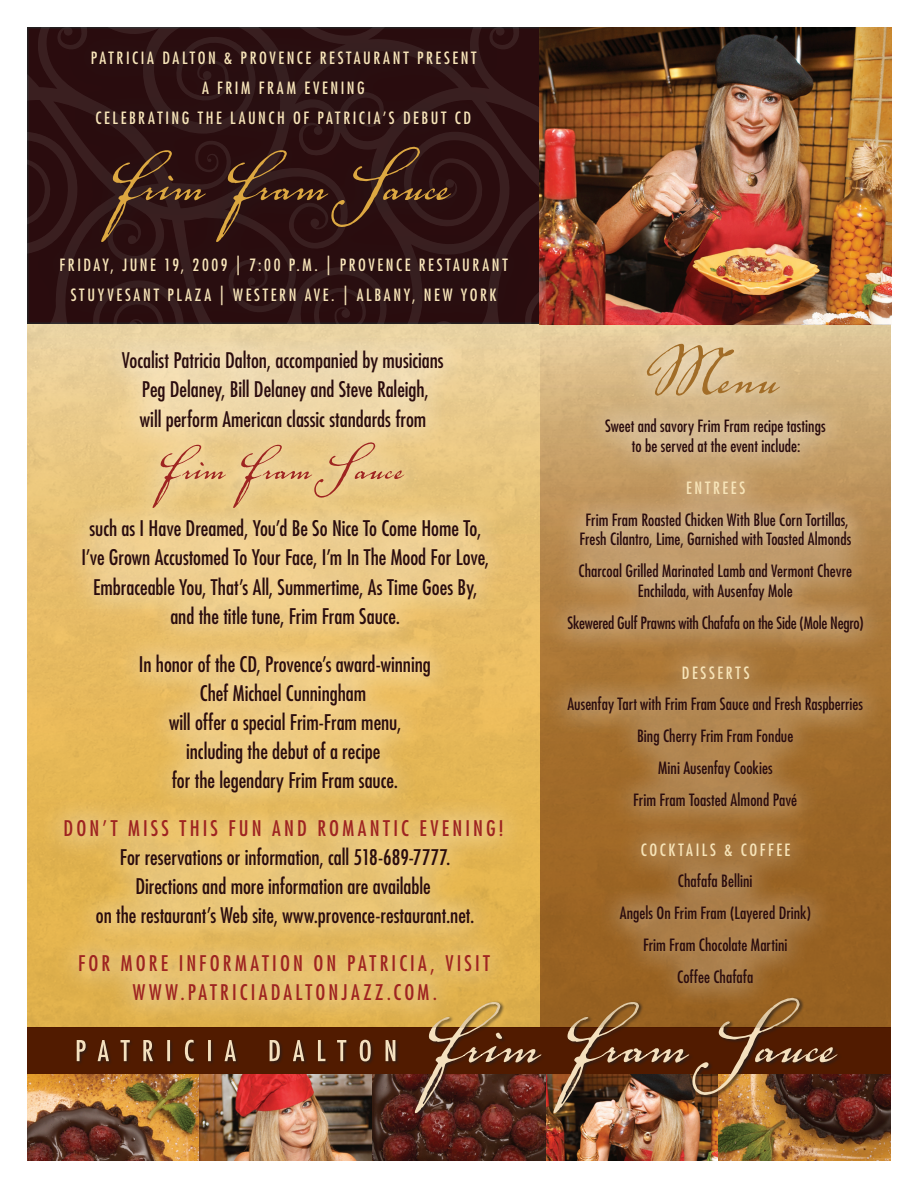
<style>
.page{position:relative;width:918px;height:1188px;background:#fff}
.page>*{position:absolute;margin:0;border:0;box-sizing:border-box;transform-origin:0 0}
.t1{font:91.5px "Voluta Script Pro";color:#dda841}
.t2{font:91.5px "Voluta Script Pro";color:#a26d28}
.t3{font:63px "Voluta Script Pro";color:#9e2421}
.t4{font:condensed 21px/29.1px "Futura Std";color:#2a0c0e;text-align:center}
.t5{font:condensed 21px/29.1px "Futura Std";letter-spacing:.15em;color:#9e2421}
.t6{font:condensed 16.5px/31.8px "Futura Std";letter-spacing:.005em;color:#2a0c0e;text-align:center}
.t7{font:condensed 16.5px/30px "Futura Std";letter-spacing:.16em;color:#f7e4b8;text-align:center}
.s1{font-size:19.5px}
</style>
<div class="page">
<img style="left:545px;top:1123px;width:173px;height:38px">
<img style="left:27px;top:1074px;width:173px;height:87px">
<img style="left:200px;top:1123px;width:173px;height:38px">
<svg style="left:373px;top:1123px;width:172px;height:38px;background:#4f2019"></svg>
<img style="left:718px;top:1074px;width:173px;height:87px">
<div style="left:33px;top:24px;width:589px;height:356px;background:#231f20;opacity:.8"></div>
<img style="left:540px;top:27px;width:351px;height:289px">
<div style="left:27px;top:1027px;width:864px;height:47px;background:#511b00"></div>
<div style="left:76px;top:997px;width:772px;height:126px;background:#231f20;opacity:.75"></div>
<img style="left:77px;top:1040px;width:761px;height:73px">
<div style="left:540px;top:316px;width:378px;height:726px;background:#fff;opacity:.8"></div>
<div style="left:37px;top:323px;width:536px;height:717px;background:#fff;opacity:.8"></div>
<p class="t7" style="left:91px;top:43px;width:387px">Patricia Dalton &amp; Provence Restaurant Present<br>A Frim Fram Evening<br>Celebrating the launch of Patricia’s debut CD</p>
<h1 class="t1" style="left:100px;top:114px;width:352px">Frim Fram Sauce</h1>
<p class="t7" style="left:60px;top:249px;width:450px">Friday, June 19, 2009 <span class="s1">|</span> 7:00 p.m. <span class="s1">|</span> Provence Restaurant<br>Stuyvesant Plaza <span class="s1">|</span> Western Ave. <span class="s1">|</span> Albany, New York</p>
<p class="t4" style="left:122px;top:346px;width:323px">Vocalist Patricia Dalton, accompanied by musicians<br>Peg Delaney, Bill Delaney and Steve Raleigh,<br>will perform American classic standards from</p>
<h2 class="t3" style="left:152px;top:420px;width:254px">Frim Fram Sauce</h2>
<p class="t4" style="left:81px;top:514px;width:409px">such as I Have Dreamed, You’d Be So Nice To Come Home To, I’ve Grown Accustomed To Your Face, I’m In The Mood For Love, Embraceable You, That’s All, Summertime, As Time Goes By, and the title tune, Frim Fram Sauce.</p>
<p class="t4" style="left:139px;top:649px;width:293px">In honor of the CD, Provence’s award-winning Chef Michael Cunningham<br>will offer a special Frim-Fram menu, including the debut of a recipe<br>for the legendary Frim Fram sauce.</p>
<p class="t5" style="left:64px;top:814px;width:442px">Don’t miss this fun and romantic evening!</p>
<p class="t4" style="left:96px;top:843px;width:380px">For reservations or information, call 518-689-7777.<br>Directions and more information are available<br>on the restaurant’s Web site, www.provence-restaurant.net.</p>
<p class="t5" style="left:133px;top:949px;width:359px;text-indent:-55px">For more information on Patricia, visit www</p>
<p class="t5" style="left:180px;top:978px;width:258px">.patriciadaltonjazz.com.</p>
<h1 class="t2" style="left:636px;top:307px;width:144px">Menu</h1>
<p class="t6" style="left:605px;top:416px;width:222px;line-height:19.8px">Sweet and savory Frim Fram recipe tastings to be served at the event include:</p>
<p class="t7" style="left:686px;top:473px;width:61px">Entrees</p>
<p class="t6" style="left:580px;top:509px;width:273px;line-height:19.8px">Frim Fram Roasted Chicken With Blue Corn Tortillas,<br>Fresh Cilantro, Lime, Garnished with Toasted Almonds</p>
<p class="t6" style="left:579px;top:561px;width:275px;line-height:19.8px">Charcoal Grilled Marinated Lamb and Vermont Chevre<br>Enchilada, with Ausenfay Mole</p>
<p class="t6" style="left:568px;top:607px;width:297px">Skewered Gulf Prawns with Chafafa on the Side (Mole Negro)</p>
<p class="t7" style="left:682px;top:657px;width:69px">Desserts</p>
<p class="t6" style="left:567px;top:688px;width:297px">Ausenfay Tart with Frim Fram Sauce and Fresh Raspberries Bing Cherry Frim Fram Fondue<br>Mini Ausenfay Cookies<br>Frim Fram Toasted Almond Pavé</p>
<p class="t7" style="left:641px;top:834px;width:151px">Cocktails &amp; Coffee</p>
<p class="t6" style="left:620px;top:865px;width:193px">Chafafa Bellini<br>Angels On Frim Fram (Layered Drink)<br>Frim Fram Chocolate Martini<br>Coffee Chafafa</p>
</div>
